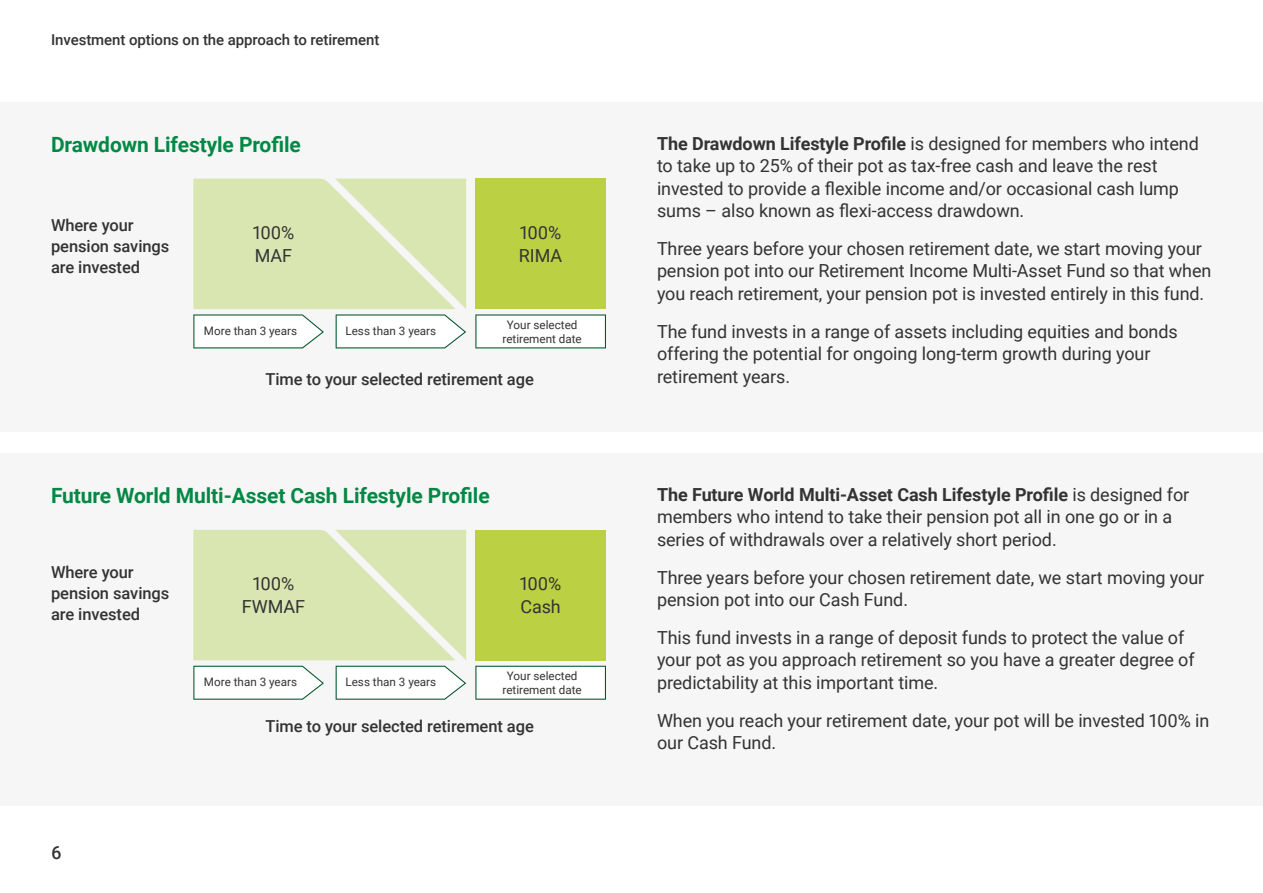
<style>
.page{position:relative;width:1263px;height:893px;background:#fff}
.page>*{position:absolute;margin:0;border:0;box-sizing:border-box;transform-origin:0 0}
.H2_Roboto_14_Bd{font:700 21px "Roboto";letter-spacing:-.005em;color:#028844}
.Body_12_Rg{font:18px/22.5px "Roboto";letter-spacing:-.005em;color:#333}
.t1{font:500 18px "Roboto";color:#333}
.Body_12_Rg-2{font:500 16.5px/21px "Roboto";letter-spacing:-.005em;color:#333}
.t2{font:500 15px "Roboto";letter-spacing:-.005em;color:#333}
.t3{font:11.7px/14px "Roboto";color:#333;text-align:center}
.s1{font-weight:700}
</style>
<div class="page">
<div style="left:0;top:453px;width:1263px;height:353px;background:#f6f6f6"></div>
<div style="left:475px;top:530px;width:131px;height:130px;background:#bbd143"></div>
<div style="left:193px;top:530px;width:273px;height:130px;background:#d9e6b1"></div>
<svg style="left:475px;top:666px;width:131px;height:34px"></svg>
<svg style="left:336px;top:666px;width:130px;height:34px"></svg>
<svg style="left:193px;top:666px;width:131px;height:34px"></svg>
<div style="left:0;top:102px;width:1263px;height:330px;background:#f6f6f6"></div>
<div style="left:475px;top:179px;width:131px;height:130px;background:#bbd143"></div>
<svg style="left:475px;top:314px;width:131px;height:34px"></svg>
<svg style="left:193px;top:179px;width:273px;height:169px"></svg>
<p class="t2" style="left:51px;top:29px;width:330px">Investment options on the approach to retirement</p>
<h2 class="H2_Roboto_14_Bd" style="left:51px;top:130px;width:251px">Drawdown Lifestyle Profile</h2>
<p class="Body_12_Rg-2" style="left:51px;top:214px;width:120px">Where your pension savings are invested</p>
<p class="Body_12_Rg" style="left:253px;top:221px;width:43px">100%<br>MAF</p>
<p class="Body_12_Rg" style="left:519px;top:221px;width:45px">100%<br>RIMA</p>
<p class="t3" style="left:204px;top:323px;width:95px">More than 3 years</p>
<p class="t3" style="left:345px;top:323px;width:92px">Less than 3 years</p>
<p class="t3" style="left:503px;top:317px;width:81px">Your selected retirement date</p>
<p class="Body_12_Rg-2" style="left:265px;top:368px;width:270px">Time to your selected retirement age</p>
<h2 class="H2_Roboto_14_Bd" style="left:51px;top:481px;width:440px">Future World Multi-Asset Cash Lifestyle Profile</h2>
<p class="Body_12_Rg-2" style="left:51px;top:561px;width:120px">Where your pension savings are invested</p>
<p class="Body_12_Rg" style="left:242px;top:572px;width:65px;text-align:center">100%<br>FWMAF</p>
<p class="Body_12_Rg" style="left:520px;top:572px;width:43px">100%<br>Cash</p>
<p class="t3" style="left:204px;top:674px;width:95px">More than 3 years</p>
<p class="t3" style="left:345px;top:674px;width:92px">Less than 3 years</p>
<p class="t3" style="left:503px;top:668px;width:81px">Your selected retirement date</p>
<p class="t1" style="left:51px;top:840px;width:12px">6</p>
<p class="Body_12_Rg-2" style="left:265px;top:715px;width:270px">Time to your selected retirement age</p>
<p class="Body_12_Rg" style="left:657px;top:131px;width:543px"><span class="s1">The Drawdown Lifestyle Profile</span> is designed for members who intend to take up to 25% of their pot as tax-free cash and leave the rest invested to provide a flexible income and/or occasional cash lump sums – also known as flexi-access drawdown.</p>
<p class="Body_12_Rg" style="left:657px;top:237px;width:556px">Three years before your chosen retirement date, we start moving your pension pot into our Retirement Income Multi-Asset Fund so that when you reach retirement, your pension pot is invested entirely in this fund.</p>
<p class="Body_12_Rg" style="left:657px;top:319px;width:522px">The fund invests in a range of assets including equities and bonds offering the potential for ongoing long-term growth during your retirement years.</p>
<p class="Body_12_Rg" style="left:657px;top:482px;width:534px"><span class="s1">The Future World Multi-Asset Cash Lifestyle Profile</span> is designed for members who intend to take their pension pot all in one go or in a series of withdrawals over a relatively short period.</p>
<p class="Body_12_Rg" style="left:657px;top:565px;width:549px">Three years before your chosen retirement date, we start moving your pension pot into our Cash Fund.</p>
<p class="Body_12_Rg" style="left:657px;top:626px;width:539px">This fund invests in a range of deposit funds to protect the value of your pot as you approach retirement so you have a greater degree of predictability at this important time.</p>
<p class="Body_12_Rg" style="left:657px;top:708px;width:554px">When you reach your retirement date, your pot will be invested 100% in our Cash Fund.</p>
</div>
